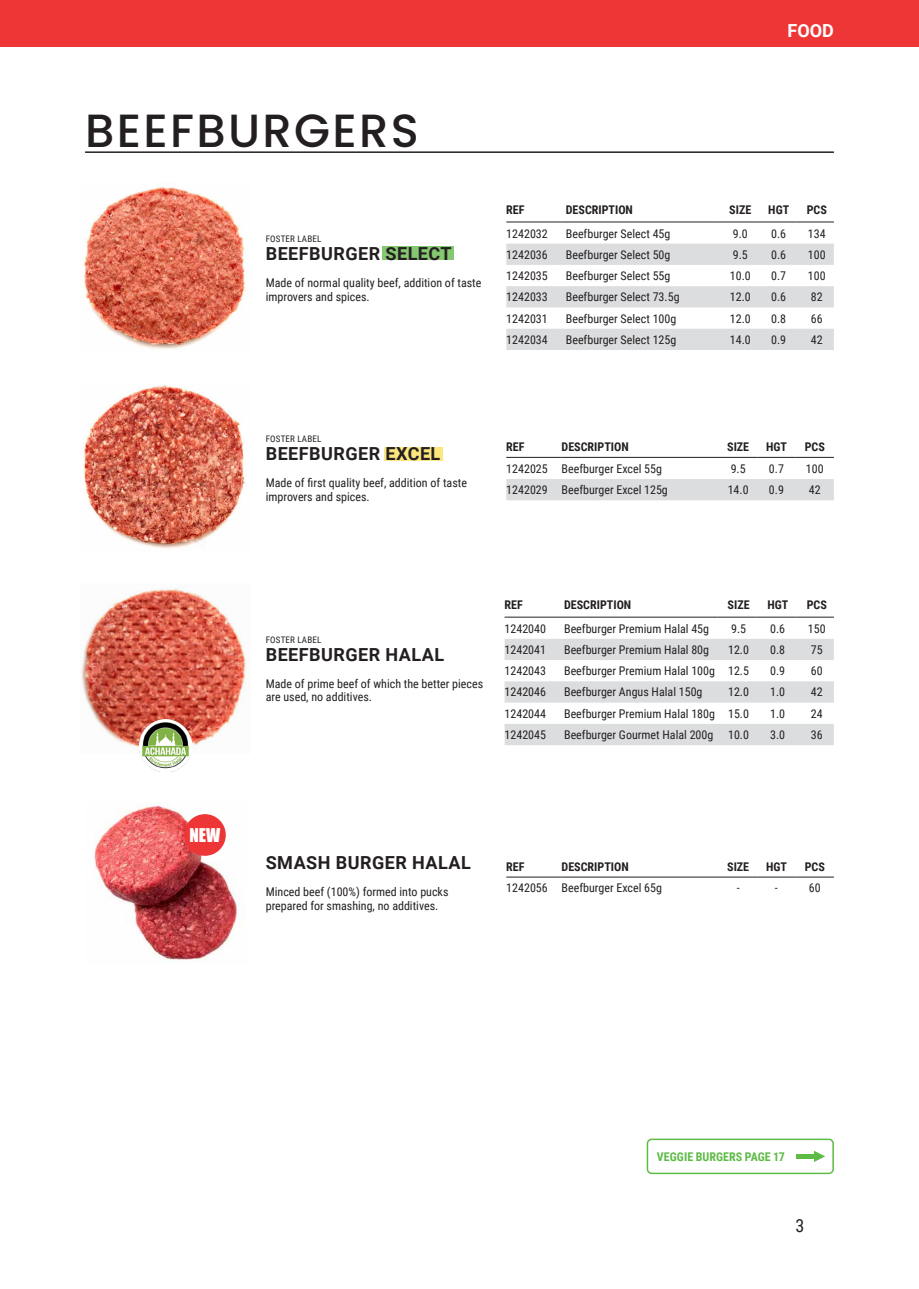
<style>
.page{position:relative;width:919px;height:1289px;background:#fff}
.page>*{position:absolute;margin:0;border:0;box-sizing:border-box;transform-origin:0 0}
.t1{font:500 46.5px "Poppins";letter-spacing:.05em;color:#231f20}
.t2{font:700 18px "Roboto";letter-spacing:.025em;color:#231f20}
.t3{font:700 18px "Roboto";color:#fff}
.t4{font:18px "Roboto Condensed";color:#231f20}
.t5{font:17.4px "Impact";color:#fff}
.t6{font:12px/13.5px "Roboto Condensed";color:#231f20}
.t7{font:700 12px "Roboto Condensed";color:#231f20}
.t8{font:700 12px "Roboto Condensed";letter-spacing:.005em;color:#5dbb46}
.t9{font:9px "Roboto Condensed";letter-spacing:.02em;color:#231f20}
</style>
<div class="page">
<img style="left:94px;top:802px;width:144px;height:160px">
<div style="left:382px;top:247px;width:72px;height:13px;background:#85c871"></div>
<div style="left:384px;top:447px;width:58px;height:13px;background:#fce67d"></div>
<img style="left:84px;top:187px;width:162px;height:163px">
<img style="left:83px;top:385px;width:162px;height:164px">
<svg style="left:506px;top:243px;width:327px;height:107px"></svg>
<hr style="left:506px;top:222px;width:55px;height:1px;background:#231f20">
<hr style="left:561px;top:222px;width:158px;height:1px;background:#231f20">
<hr style="left:719px;top:222px;width:38px;height:1px;background:#231f20">
<hr style="left:757px;top:222px;width:38px;height:1px;background:#231f20">
<hr style="left:795px;top:222px;width:38px;height:1px;background:#231f20">
<div style="left:506px;top:479px;width:327px;height:21px;background:#dcdddf"></div>
<hr style="left:506px;top:457px;width:55px;height:1px;background:#231f20">
<hr style="left:561px;top:457px;width:158px;height:1px;background:#231f20">
<hr style="left:719px;top:457px;width:38px;height:1px;background:#231f20">
<hr style="left:757px;top:457px;width:38px;height:1px;background:#231f20">
<hr style="left:795px;top:457px;width:38px;height:1px;background:#231f20">
<hr style="left:506px;top:876px;width:55px;height:1px;background:#231f20">
<hr style="left:561px;top:876px;width:158px;height:1px;background:#231f20">
<hr style="left:719px;top:876px;width:38px;height:1px;background:#231f20">
<hr style="left:757px;top:876px;width:38px;height:1px;background:#231f20">
<hr style="left:795px;top:876px;width:38px;height:1px;background:#231f20">
<svg style="left:504px;top:617px;width:329px;height:128px"></svg>
<hr style="left:504px;top:616px;width:56px;height:1px;background:#231f20">
<hr style="left:560px;top:616px;width:157px;height:1px;background:#231f20">
<hr style="left:717px;top:616px;width:38px;height:1px;background:#231f20">
<hr style="left:755px;top:616px;width:40px;height:1px;background:#231f20">
<hr style="left:795px;top:616px;width:38px;height:1px;background:#231f20">
<img style="left:81px;top:589px;width:166px;height:164px">
<img style="left:140px;top:719px;width:52px;height:52px">
<hr style="left:85px;top:151px;width:748px;height:2px;background:#231f20">
<div style="left:0;top:0;width:918px;height:47px;background:#ee3637"></div>
<div style="left:646px;top:1138px;width:187px;height:36px;border:2px solid #5dbb46;border-radius:4px"></div>
<div style="left:796px;top:1153px;width:19px;height:5px;background:#5dbb46"></div>
<svg style="left:814px;top:1150px;width:11px;height:11px"></svg>
<div style="left:184px;top:814px;width:42px;height:41px;background:#ee3637;border-radius:50%"></div>
<p class="t3" style="left:787px;top:18px;width:48px">FOOD</p>
<p class="t1" style="left:85px;top:104px;width:335px">BEEFBURGERS</p>
<p class="t9" style="left:266px;top:233px;width:57px">FOSTER LABEL</p>
<p class="t2" style="left:266px;top:241px;width:187px">BEEFBURGER SELECT</p>
<p class="t6" style="left:266px;top:276px;width:217px">Made of normal quality beef, addition of taste improvers and spices.</p>
<p class="t7" style="left:506px;top:201px;width:20px">REF</p>
<p class="t7" style="left:566px;top:201px;width:69px">DESCRIPTION</p>
<p class="t7" style="left:729px;top:201px;width:23px">SIZE</p>
<p class="t7" style="left:768px;top:201px;width:22px">HGT</p>
<p class="t7" style="left:806px;top:201px;width:22px">PCS</p>
<p class="t6" style="left:506px;top:226px;width:43px">1242032</p>
<p class="t6" style="left:566px;top:226px;width:106px">Beefburger Select 45g</p>
<p class="t6" style="left:732px;top:226px;width:17px">9.0</p>
<p class="t6" style="left:771px;top:226px;width:17px">0.6</p>
<p class="t6" style="left:807px;top:226px;width:19px">134</p>
<p class="t6" style="left:506px;top:247px;width:43px">1242036</p>
<p class="t6" style="left:566px;top:247px;width:106px">Beefburger Select 50g</p>
<p class="t6" style="left:732px;top:247px;width:17px">9.5</p>
<p class="t6" style="left:771px;top:247px;width:17px">0.6</p>
<p class="t6" style="left:807px;top:247px;width:19px">100</p>
<p class="t6" style="left:506px;top:268px;width:43px">1242035</p>
<p class="t6" style="left:566px;top:268px;width:106px">Beefburger Select 55g</p>
<p class="t6" style="left:729px;top:268px;width:22px">10.0</p>
<p class="t6" style="left:771px;top:268px;width:17px">0.7</p>
<p class="t6" style="left:807px;top:268px;width:19px">100</p>
<p class="t6" style="left:506px;top:290px;width:43px">1242033</p>
<p class="t6" style="left:566px;top:290px;width:115px">Beefburger Select 73.5g</p>
<p class="t6" style="left:729px;top:290px;width:22px">12.0</p>
<p class="t6" style="left:771px;top:290px;width:17px">0.6</p>
<p class="t6" style="left:810px;top:290px;width:13px">82</p>
<p class="t6" style="left:506px;top:311px;width:43px">1242031</p>
<p class="t6" style="left:566px;top:311px;width:112px">Beefburger Select 100g</p>
<p class="t6" style="left:729px;top:311px;width:22px">12.0</p>
<p class="t6" style="left:771px;top:311px;width:17px">0.8</p>
<p class="t6" style="left:810px;top:311px;width:13px">66</p>
<p class="t6" style="left:506px;top:332px;width:43px">1242034</p>
<p class="t6" style="left:566px;top:332px;width:112px">Beefburger Select 125g</p>
<p class="t6" style="left:729px;top:332px;width:22px">14.0</p>
<p class="t6" style="left:771px;top:332px;width:17px">0.9</p>
<p class="t6" style="left:810px;top:332px;width:13px">42</p>
<p class="t9" style="left:266px;top:433px;width:57px">FOSTER LABEL</p>
<p class="t2" style="left:266px;top:441px;width:176px">BEEFBURGER EXCEL</p>
<p class="t6" style="left:266px;top:476px;width:203px">Made of first quality beef, addition of taste improvers and spices.</p>
<p class="t7" style="left:506px;top:438px;width:20px">REF</p>
<p class="t7" style="left:561px;top:438px;width:69px">DESCRIPTION</p>
<p class="t7" style="left:727px;top:438px;width:23px">SIZE</p>
<p class="t7" style="left:766px;top:438px;width:22px">HGT</p>
<p class="t7" style="left:804px;top:438px;width:22px">PCS</p>
<p class="t6" style="left:506px;top:461px;width:43px">1242025</p>
<p class="t6" style="left:561px;top:461px;width:102px">Beefburger Excel 55g</p>
<p class="t6" style="left:730px;top:461px;width:17px">9.5</p>
<p class="t6" style="left:768px;top:461px;width:17px">0.7</p>
<p class="t6" style="left:805px;top:461px;width:19px">100</p>
<p class="t6" style="left:506px;top:482px;width:43px">1242029</p>
<p class="t6" style="left:561px;top:482px;width:108px">Beefburger Excel 125g</p>
<p class="t6" style="left:727px;top:482px;width:22px">14.0</p>
<p class="t6" style="left:768px;top:482px;width:17px">0.9</p>
<p class="t6" style="left:808px;top:482px;width:13px">42</p>
<p class="t5" style="left:189px;top:821px;width:32px">NEW</p>
<p class="t9" style="left:266px;top:633px;width:57px">FOSTER LABEL</p>
<p class="t6" style="left:266px;top:676px;width:219px">Made of prime beef of which the better pieces are used, no additives.</p>
<p class="t2" style="left:266px;top:641px;width:180px">BEEFBURGER HALAL</p>
<p class="t7" style="left:504px;top:596px;width:20px">REF</p>
<p class="t7" style="left:564px;top:596px;width:69px">DESCRIPTION</p>
<p class="t7" style="left:727px;top:596px;width:23px">SIZE</p>
<p class="t7" style="left:767px;top:596px;width:22px">HGT</p>
<p class="t7" style="left:806px;top:596px;width:22px">PCS</p>
<p class="t6" style="left:504px;top:621px;width:43px">1242040</p>
<p class="t6" style="left:564px;top:621px;width:146px">Beefburger Premium Halal 45g</p>
<p class="t6" style="left:731px;top:621px;width:17px">9.5</p>
<p class="t6" style="left:770px;top:621px;width:17px">0.6</p>
<p class="t6" style="left:807px;top:621px;width:19px">150</p>
<p class="t6" style="left:504px;top:642px;width:43px">1242041</p>
<p class="t6" style="left:564px;top:642px;width:146px">Beefburger Premium Halal 80g</p>
<p class="t6" style="left:728px;top:642px;width:22px">12.0</p>
<p class="t6" style="left:770px;top:642px;width:17px">0.8</p>
<p class="t6" style="left:810px;top:642px;width:13px">75</p>
<p class="t6" style="left:504px;top:663px;width:43px">1242043</p>
<p class="t6" style="left:564px;top:663px;width:152px">Beefburger Premium Halal 100g</p>
<p class="t6" style="left:728px;top:663px;width:22px">12.5</p>
<p class="t6" style="left:770px;top:663px;width:17px">0.9</p>
<p class="t6" style="left:810px;top:663px;width:13px">60</p>
<p class="t6" style="left:504px;top:685px;width:43px">1242046</p>
<p class="t6" style="left:564px;top:685px;width:140px">Beefburger Angus Halal 150g</p>
<p class="t6" style="left:728px;top:685px;width:22px">12.0</p>
<p class="t6" style="left:770px;top:685px;width:17px">1.0</p>
<p class="t6" style="left:810px;top:685px;width:13px">42</p>
<p class="t6" style="left:504px;top:706px;width:43px">1242044</p>
<p class="t6" style="left:564px;top:706px;width:152px">Beefburger Premium Halal 180g</p>
<p class="t6" style="left:728px;top:706px;width:22px">15.0</p>
<p class="t6" style="left:770px;top:706px;width:17px">1.0</p>
<p class="t6" style="left:810px;top:706px;width:13px">24</p>
<p class="t6" style="left:504px;top:727px;width:43px">1242045</p>
<p class="t6" style="left:564px;top:727px;width:151px">Beefburger Gourmet Halal 200g</p>
<p class="t6" style="left:728px;top:727px;width:22px">10.0</p>
<p class="t6" style="left:770px;top:727px;width:17px">3.0</p>
<p class="t6" style="left:810px;top:727px;width:13px">36</p>
<p class="t2" style="left:266px;top:850px;width:206px">SMASH BURGER HALAL</p>
<p class="t6" style="left:266px;top:884px;width:184px">Minced beef (100%) formed into pucks prepared for smashing, no additives.</p>
<p class="t7" style="left:506px;top:858px;width:20px">REF</p>
<p class="t7" style="left:561px;top:858px;width:69px">DESCRIPTION</p>
<p class="t7" style="left:727px;top:858px;width:23px">SIZE</p>
<p class="t7" style="left:766px;top:858px;width:22px">HGT</p>
<p class="t7" style="left:804px;top:858px;width:22px">PCS</p>
<p class="t6" style="left:506px;top:880px;width:43px">1242056</p>
<p class="t6" style="left:561px;top:880px;width:102px">Beefburger Excel 65g</p>
<p class="t6" style="left:736px;top:880px;width:4px">-</p>
<p class="t6" style="left:774px;top:880px;width:4px">-</p>
<p class="t6" style="left:808px;top:880px;width:13px">60</p>
<p class="t8" style="left:657px;top:1148px;width:129px">VEGGIE BURGERS PAGE 17</p>
<h2 class="t4" style="left:795px;top:1212px;width:10px">3</h2>
</div>
